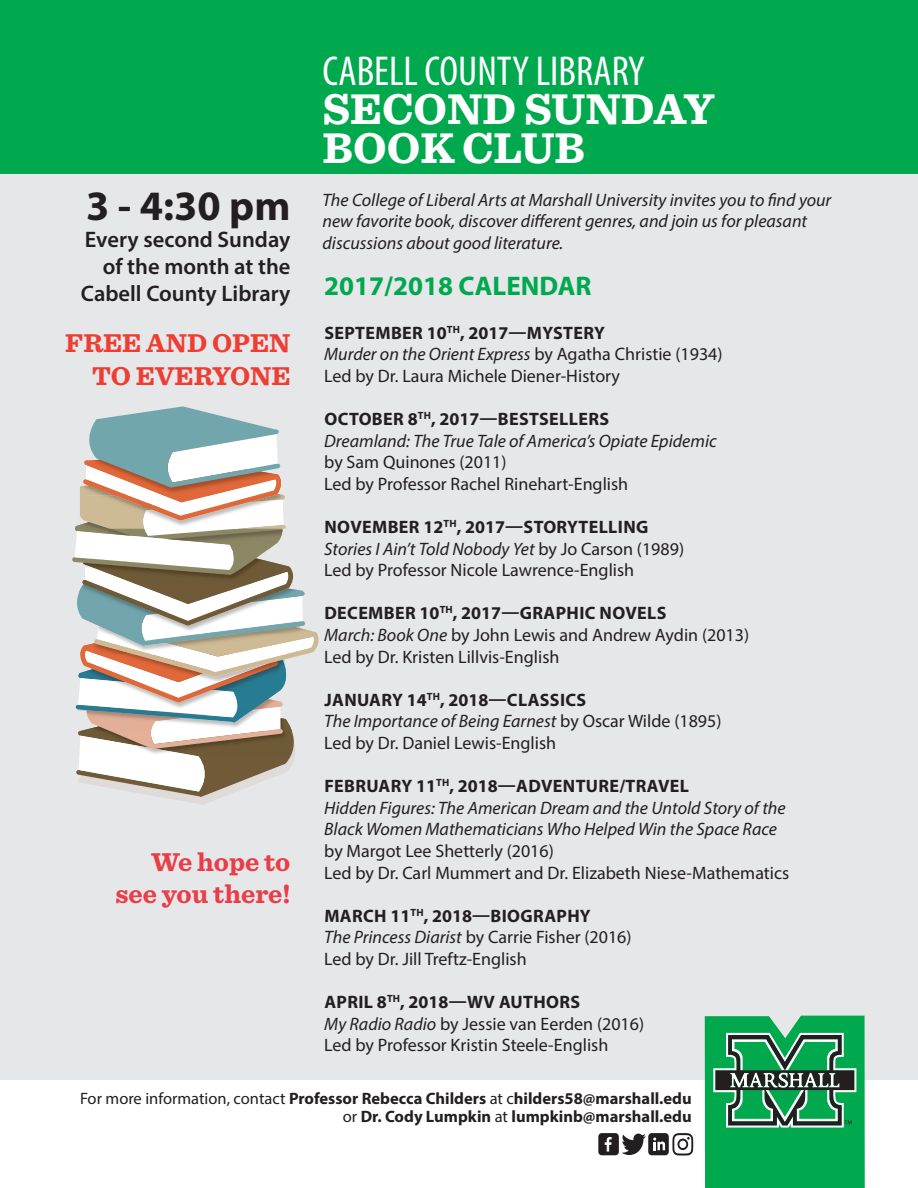
<style>
.page{position:relative;width:918px;height:1188px;background:#fff}
.page>*{position:absolute;margin:0;border:0;box-sizing:border-box;transform-origin:0 0}
.t1{font:700 45px/39px "Sentinel";color:#fff}
.t2{font:condensed 42px "Myriad Pro";color:#fff}
.t3{font:700 42px "Myriad Pro";color:#231f20}
.t4{font:700 27px/32.4px "Sentinel";color:#ee3e34;text-align:right}
.t5{font:700 27px/32.4px "Sentinel";color:#ea3d47;text-align:right}
.t6{font:700 27px "Myriad Pro";color:#00a84e}
.t7{font:600 22.5px/27px "Myriad Pro";color:#231f20;text-align:right}
.t8{font:18px/21.6px "Myriad Pro";color:#231f20}
.t9{font:italic 18px/21.6px "Myriad Pro";color:#231f20}
.t10{font:700 16.5px/18px "Myriad Pro";color:#231f20;text-align:right}
.s1{font-weight:700}
.s2{font-style:italic}
.s3{font-weight:700;font-style:normal}
.s4{font-weight:400}
</style>
<div class="page">
<div style="left:0;top:0;width:918px;height:177px;background:#00a84e"></div>
<div style="left:0;top:175px;width:918px;height:905px;background:#e6e7e9"></div>
<svg style="left:72px;top:406px;width:247px;height:399px"></svg>
<svg style="left:621px;top:1134px;width:25px;height:21px"></svg>
<svg style="left:672px;top:1133px;width:21px;height:23px"></svg>
<div style="left:648px;top:1133px;width:21px;height:22px;background:#231f20;border-radius:4px"></div>
<svg style="left:653px;top:1137px;width:12px;height:13px"></svg>
<div style="left:598px;top:1133px;width:21px;height:22px;background:#231f20;border-radius:4px"></div>
<svg style="left:605px;top:1137px;width:7px;height:15px"></svg>
<svg style="left:705px;top:1016px;width:160px;height:172px;background:#229d5b"></svg>
<h2 class="t3" style="left:86px;top:179px;width:206px">3 - 4:30 pm</h2>
<p class="t7" style="left:81px;top:226px;width:211px">Every second Sunday of the month at the<br>Cabell County Library</p>
<h3 class="t4" style="left:65px;top:326px;width:227px">FREE AND OPEN<br>TO EVERYONE</h3>
<h3 class="t5" style="left:115px;top:844px;width:177px">We hope to see you there!</h3>
<h2 class="t2" style="left:322px;top:45px;width:324px">CABELL COUNTY LIBRARY</h2>
<h1 class="t1" style="left:322px;top:87px;width:393px">SECOND SUNDAY<br>BOOK CLUB</h1>
<p class="t9" style="left:322px;top:188px;width:510px">The College of Liberal Arts at Marshall University invites you to find your new favorite book, discover different genres, and join us for pleasant discussions about good literature.</p>
<h3 class="t6" style="left:324px;top:269px;width:269px">2017/2018 CALENDAR</h3>
<p class="t8" style="left:324px;top:321px;width:400px"><span class="s1">SEPTEMBER 10</span><sup>TH</sup><span class="s1">, 2017—MYSTERY<br></span><span class="s2">Murder on the Orient Express</span> by Agatha Christie (1934)<br>Led by Dr. Laura Michele Diener-History</p>
<p class="t9" style="left:324px;top:408px;width:394px"><span class="s3">OCTOBER 8</span><sup>TH</sup><span class="s3">, 2017—BESTSELLERS<br></span>Dreamland: The True Tale of America’s Opiate Epidemic</p>
<p class="t8" style="left:324px;top:451px;width:306px">by Sam Quinones (2011)<br>Led by Professor Rachel Rinehart-English</p>
<p class="t8" style="left:324px;top:516px;width:361px"><span class="s1">NOVEMBER 12</span><sup>TH</sup><span class="s1">, 2017—STORYTELLING<br></span><span class="s2">Stories I Ain’t Told Nobody Yet</span> by Jo Carson (1989)<br>Led by Professor Nicole Lawrence-English</p>
<p class="t8" style="left:324px;top:602px;width:426px"><span class="s1">DECEMBER 10</span><sup>TH</sup><span class="s1">, 2017—GRAPHIC NOVELS<br></span><span class="s2">March: Book One</span> by John Lewis and Andrew Aydin (2013)<br>Led by Dr. Kristen Lillvis-English</p>
<p class="t8" style="left:324px;top:689px;width:399px"><span class="s1">JANUARY 14</span><sup>TH</sup><span class="s1">, 2018—CLASSICS<br></span><span class="s2">The Importance of Being Earnest</span> by Oscar Wilde (1895)<br>Led by Dr. Daniel Lewis-English</p>
<p class="t9" style="left:324px;top:775px;width:463px"><span class="s3">FEBRUARY 11</span><sup>TH</sup><span class="s3">, 2018—ADVENTURE/TRAVEL<br></span>Hidden Figures: The American Dream and the Untold Story of the<br>Black Women Mathematicians Who Helped Win the Space Race</p>
<p class="t8" style="left:324px;top:840px;width:467px">by Margot Lee Shetterly (2016)<br>Led by Dr. Carl Mummert and Dr. Elizabeth Niese-Mathematics</p>
<p class="t8" style="left:324px;top:905px;width:309px"><span class="s1">MARCH 11</span><sup>TH</sup><span class="s1">, 2018—BIOGRAPHY<br></span><span class="s2">The Princess Diarist</span> by Carrie Fisher (2016)<br>Led by Dr. Jill Treftz-English</p>
<p class="t8" style="left:324px;top:991px;width:321px"><span class="s1">APRIL 8</span><sup>TH</sup><span class="s1">, 2018—WV AUTHORS<br></span><span class="s2">My Radio Radio</span> by Jessie van Eerden (2016)<br>Led by Professor Kristin Steele-English</p>
<p class="t10" style="left:80px;top:1089px;width:613px"><span class="s4">For more information, contact</span> Professor Rebecca Childers <span class="s4">at c</span>hilders58@marshall.edu <span class="s4">or</span> Dr. Cody Lumpkin <span class="s4">at</span> lumpkinb@marshall.edu</p>
</div>
